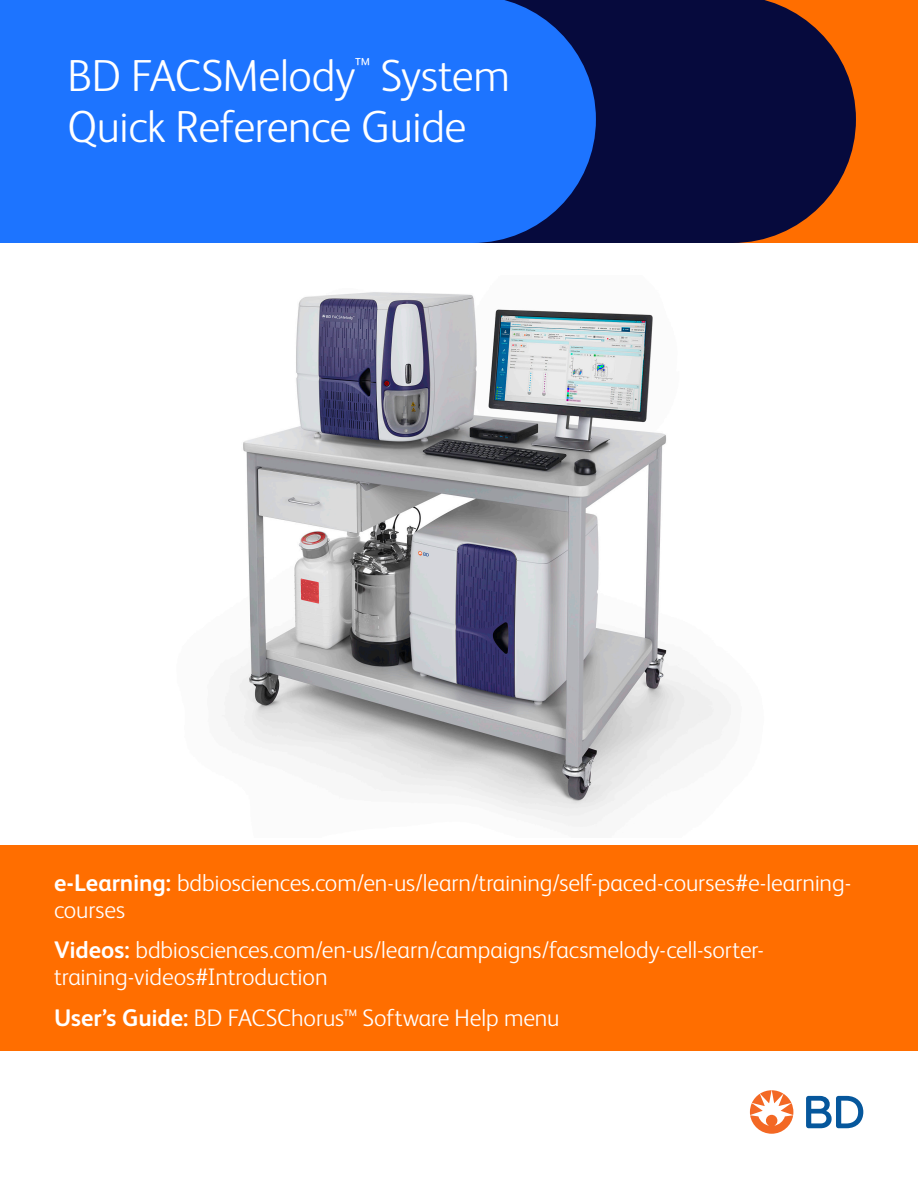
<style>
.page{position:relative;width:918px;height:1188px;background:#fff}
.page>*{position:absolute;margin:0;border:0;box-sizing:border-box;transform-origin:0 0}
.Headline_3{font:300 45px/51px "FS Albert Pro";letter-spacing:-.01em;color:#fff}
.t1{font:300 24px/27px "FS Albert Pro";letter-spacing:-.005em;color:#fff}
.t2{font:700 24px "FS Albert Pro";letter-spacing:-.005em;color:#fff}
.s1{font-weight:700}
</style>
<div class="page">
<img style="left:222px;top:292px;width:509px;height:535px">
<div style="left:697px;top:0;width:221px;height:243px;background:#ff6e00"></div>
<svg style="left:596px;top:0;width:260px;height:243px;background:#1c1337"></svg>
<div style="left:0;top:0;width:596px;height:243px;background:#1d74ff"></div>
<svg style="left:806px;top:1096px;width:57px;height:32px"></svg>
<svg style="left:750px;top:1090px;width:43px;height:44px"></svg>
<div style="left:0;top:845px;width:918px;height:205px;background:#ff6e00"></div>
<p class="Headline_3" style="left:68px;top:47px;width:444px">BD FACSMelody<sup>™</sup> System<br>Quick Reference Guide</p>
<p class="t1" style="left:54px;top:867px;width:799px"><span class="s1">e-Learning:</span> bdbiosciences.com/en-us/learn/training/self-paced-courses#e-learning&shy;courses</p>
<p class="t1" style="left:54px;top:935px;width:712px"><span class="s1">Videos:</span> bdbiosciences.com/en-us/learn/campaigns/facsmelody-cell-sorter&shy;training-videos#Introduction</p>
<p class="t1" style="left:54px;top:1002px;width:507px"><span class="s1">User’s Guide:</span> BD FACSChorus™ Software Help menu</p>
<p class="t2" style="left:54px;top:927px;width:500px">BD Boosted Orange - Screen #FF6E00 255 110 0</p>
<p class="t2" style="left:54px;top:968px;width:108px">For screen</p>
</div>
